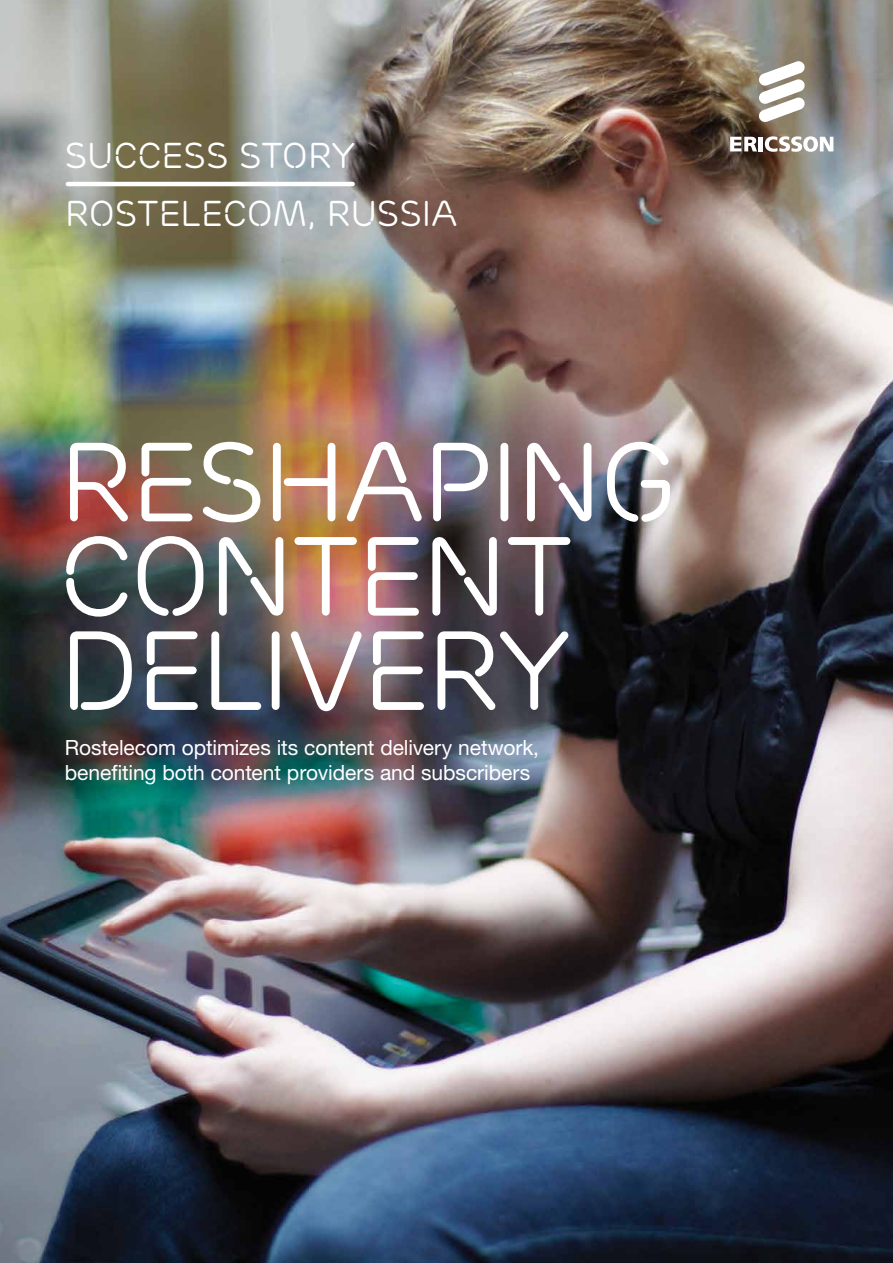
<style>
.page{position:relative;width:893px;height:1263px;background:#fff}
.page>*{position:absolute;margin:0;border:0;box-sizing:border-box;transform-origin:0 0}
.t1{font:112.2px/94.3px "Ericsson Capital";letter-spacing:-.035em;color:#fff}
.t2{font:36px "Ericsson Capital";letter-spacing:-.01em;color:#fff}
.t3{font:21px/25.5px "Ericsson Sans";letter-spacing:-.005em;color:#fff}
</style>
<div class="page">
<img style="left:0;top:0;width:893px;height:1263px">
<svg style="left:758px;top:61px;width:47px;height:62px"></svg>
<hr style="left:759px;top:137px;width:4px;height:14px;background:#fff">
<svg style="left:765px;top:135px;width:68px;height:17px"></svg>
<svg style="left:730px;top:137px;width:27px;height:14px"></svg>
<hr style="left:68px;top:182px;width:285px;height:4px;background:#fff">
<h2 class="t2" style="left:65px;top:134px;width:292px">SUCCESS STORY</h2>
<h2 class="t2" style="left:65px;top:192px;width:394px">ROSTELECOM, RUSSIA</h2>
<h1 class="t1" style="left:58px;top:436px;width:621px">RESHAPING<br>CONTENT<br>DELIVERY</h1>
<p class="t3" style="left:65px;top:735px;width:476px">Rostelecom optimizes its content delivery network, benefiting both content providers and subscribers</p>
</div>
